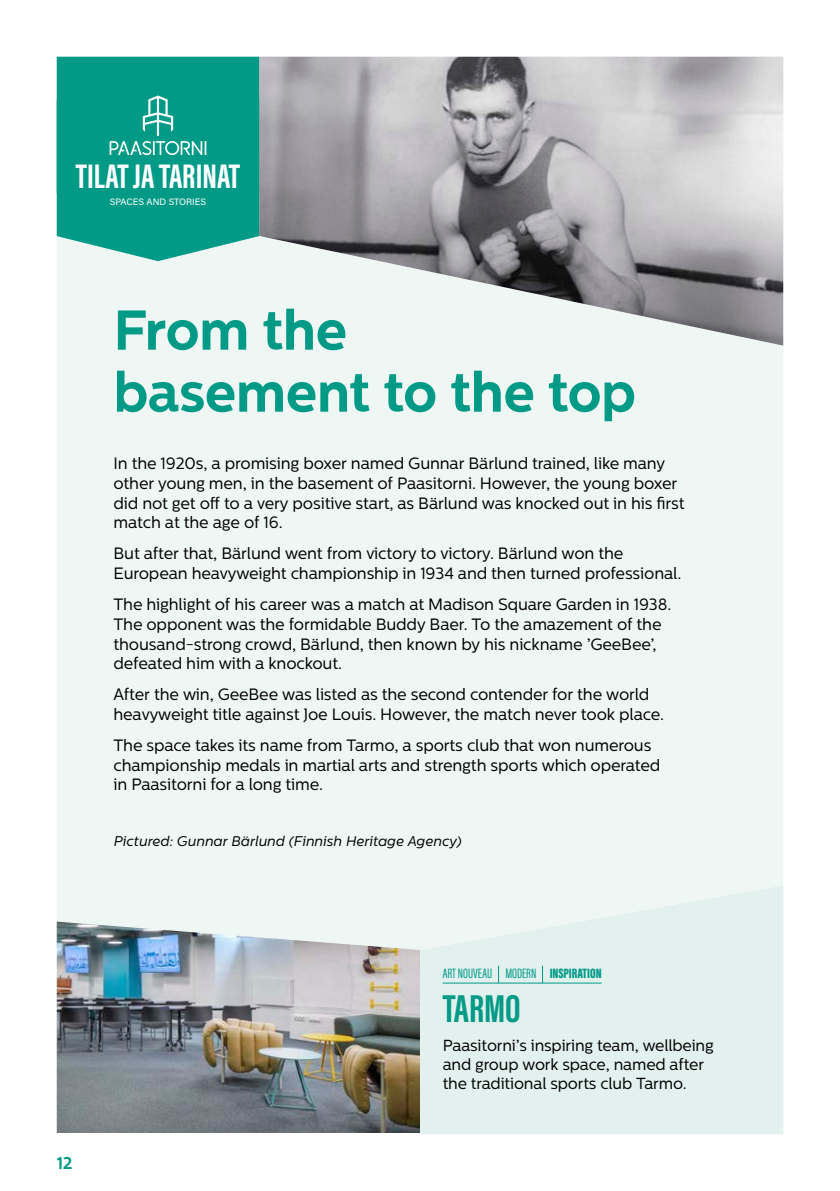
<style>
.page{position:relative;width:840px;height:1191px;background:#fff}
.page>*{position:absolute;margin:0;border:0;box-sizing:border-box;transform-origin:0 0}
.Headline{font:700 56px/62px "Centrale Sans";letter-spacing:-.015em;color:#009a87}
.TILA{font:700 40px "Acumin Pro Extra Cond";color:#009a87}
.t1{font:700 35px "Acumin Pro Extra Cond";color:#fff}
.Headline-2{font:700 17px "Centrale Sans";color:#009a87}
.Bodytext{font:16.4px/19.6px "Centrale Sans";letter-spacing:-.01em;color:#000}
.Tila_leipis{font:16px/19.2px "Centrale Sans";letter-spacing:-.01em;color:#000}
.Bodytext-2{font:italic 14px "Centrale Sans";color:#000}
.t2{font:14px "Acumin Pro Extra Cond";color:#009a87}
.t3{font:900 14px "Acumin Pro Extra Cond";color:#009a87}
.t4{font:9.2px "Acumin Pro";color:#fff}
</style>
<div class="page">
<div style="left:420px;top:950px;width:362px;height:184px;background:#e2f1ee"></div>
<div style="left:57px;top:261px;width:725px;height:689px;background:#eff7f5"></div>
<img style="left:259px;top:57px;width:523px;height:289px">
<img style="left:57px;top:921px;width:363px;height:212px">
<svg style="left:57px;top:57px;width:202px;height:204px;background:#13a190"></svg>
<hr style="left:442px;top:982px;width:159px;height:1px;background:#009a87">
<svg style="left:498px;top:965px;width:1px;height:17px"></svg>
<svg style="left:542px;top:965px;width:1px;height:17px"></svg>
<p class="t1" style="left:76px;top:155px;width:166px">TILAT JA TARINAT</p>
<p class="t4" style="left:110px;top:195px;width:98px">SPACES AND STORIES</p>
<p class="Headline" style="left:113px;top:298px;width:524px">From the<br>basement to the top</p>
<p class="Bodytext" style="left:113px;top:454px;width:572px">In the 1920s, a promising boxer named Gunnar Bärlund trained, like many other young men, in the basement of Paasitorni. However, the young boxer did not get off to a very positive start, as Bärlund was knocked out in his first match at the age of 16.</p>
<p class="Bodytext" style="left:113px;top:544px;width:569px">But after that, Bärlund went from victory to victory. Bärlund won the<br>European heavyweight championship in 1934 and then turned professional.</p>
<p class="Bodytext" style="left:113px;top:594px;width:559px">The highlight of his career was a match at Madison Square Garden in 1938.<br>The opponent was the formidable Buddy Baer. To the amazement of the thousand-strong crowd, Bärlund, then known by his nickname ’GeeBee’, defeated him with a knockout.</p>
<p class="Bodytext" style="left:113px;top:684px;width:551px">After the win, GeeBee was listed as the second contender for the world heavyweight title against Joe Louis. However, the match never took place.</p>
<p class="Bodytext" style="left:113px;top:735px;width:548px">The space takes its name from Tarmo, a sports club that won numerous championship medals in martial arts and strength sports which operated in Paasitorni for a long time.</p>
<p class="Bodytext-2" style="left:113px;top:833px;width:349px">Pictured: Gunnar Bärlund (Finnish Heritage Agency)</p>
<p class="t2" style="left:442px;top:965px;width:51px">ART NOUVEAU</p>
<p class="t2" style="left:505px;top:965px;width:32px">MODERN</p>
<p class="t3" style="left:549px;top:965px;width:53px">INSPIRATION</p>
<p class="TILA" style="left:442px;top:983px;width:79px">TARMO</p>
<p class="Headline-2" style="left:57px;top:1153px;width:17px">12</p>
<p class="Tila_leipis" style="left:442px;top:1035px;width:272px">Paasitorni’s inspiring team, wellbeing and group work space, named after the traditional sports club Tarmo.</p>
</div>
